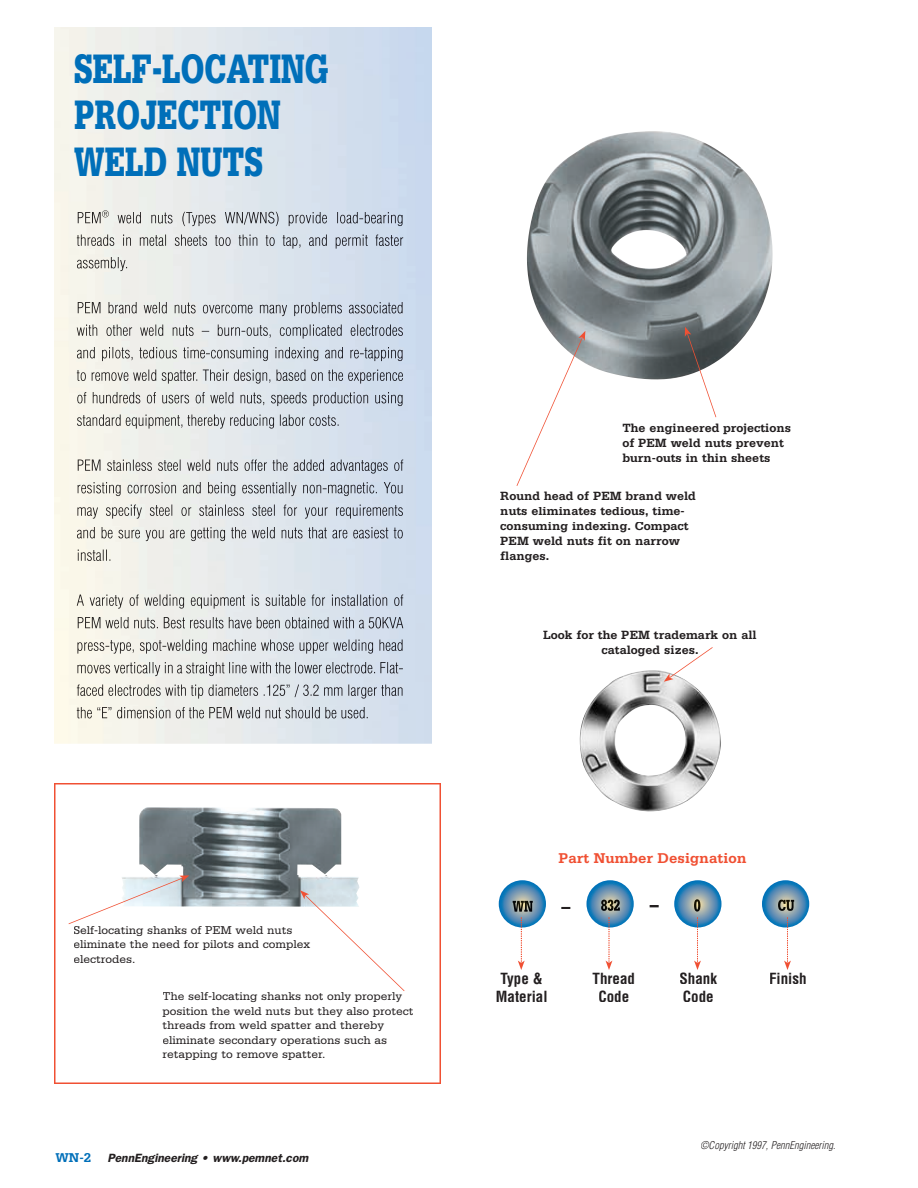
<style>
.page{position:relative;width:918px;height:1188px;background:#fff}
.page>*{position:absolute;margin:0;border:0;box-sizing:border-box;transform-origin:0 0}
.t1{font:900 43.5px/46.5px "Serifa";color:#006fb9;scale:.7 1}
.t2{font:900 18px "Serifa";color:#231f20}
.t3{font:700 condensed 15px/18px "Helvetica";color:#231f20;text-align:center}
.t4{font:700 15px "Serifa";color:#f05033}
.t5{font:700 13.5px "Serifa";color:#006fb9}
.t6{font:700 12.6px/15px "Serifa";color:#231f20}
.t7{font:12px/14.4px "Serifa";color:#231f20}
.t8{font:italic 600 12px "Franklin Gothic";color:#231f20}
.t9{font:italic 300 condensed 10.5px "Helvetica";color:#231f20}
</style>
<div class="page">
<img style="left:78px;top:212px;width:23px;height:11px">
<svg style="left:102px;top:210px;width:7px;height:7px"></svg>
<img style="left:109px;top:212px;width:295px;height:14px">
<img style="left:77px;top:234px;width:327px;height:15px">
<img style="left:77px;top:257px;width:50px;height:14px">
<img style="left:78px;top:302px;width:326px;height:14px">
<img style="left:77px;top:325px;width:327px;height:14px">
<img style="left:77px;top:347px;width:327px;height:14px">
<img style="left:77px;top:370px;width:327px;height:14px">
<img style="left:77px;top:392px;width:327px;height:14px">
<img style="left:77px;top:415px;width:262px;height:14px">
<img style="left:78px;top:459px;width:326px;height:15px">
<img style="left:78px;top:482px;width:326px;height:14px">
<img style="left:77px;top:504px;width:327px;height:15px">
<img style="left:77px;top:527px;width:327px;height:14px">
<img style="left:78px;top:550px;width:32px;height:11px">
<img style="left:77px;top:594px;width:327px;height:15px">
<img style="left:78px;top:617px;width:326px;height:11px">
<img style="left:77px;top:640px;width:327px;height:14px">
<img style="left:77px;top:662px;width:326px;height:14px">
<img style="left:77px;top:685px;width:327px;height:14px">
<img style="left:77px;top:707px;width:291px;height:11px">
<svg style="left:499px;top:880px;width:47px;height:90px"></svg>
<svg style="left:586px;top:880px;width:48px;height:90px"></svg>
<svg style="left:674px;top:880px;width:47px;height:90px"></svg>
<svg style="left:762px;top:880px;width:47px;height:90px"></svg>
<svg style="left:54px;top:783px;width:387px;height:301px"></svg>
<img style="left:527px;top:131px;width:246px;height:248px">
<svg style="left:685px;top:327px;width:31px;height:90px"></svg>
<svg style="left:517px;top:331px;width:68px;height:155px"></svg>
<img style="left:580px;top:670px;width:141px;height:141px">
<svg style="left:664px;top:647px;width:49px;height:35px"></svg>
<svg style="left:69px;top:875px;width:120px;height:49px"></svg>
<svg style="left:300px;top:890px;width:105px;height:101px"></svg>
<h1 class="t1" style="left:74px;top:44px;width:365px">SELF-LOCATING<br>PROJECTION<br>WELD NUTS</h1>
<p class="t7" style="left:74px;top:923px;width:238px">Self-locating shanks of PEM weld nuts eliminate the need for pilots and complex electrodes.</p>
<p class="t7" style="left:163px;top:989px;width:253px">The self-locating shanks not only properly position the weld nuts but they also protect threads from weld spatter and thereby eliminate secondary operations such as retapping to remove spatter.</p>
<p class="t5" style="left:56px;top:1150px;width:38px">WN-2</p>
<p class="t8" style="left:107px;top:1151px;width:203px">PennEngineering • www.pemnet.com</p>
<p class="t6" style="left:622px;top:420px;width:170px">The engineered projections of PEM weld nuts prevent burn-outs in thin sheets</p>
<p class="t6" style="left:500px;top:489px;width:197px">Round head of PEM brand weld nuts eliminates tedious, time&shy;consuming indexing. Compact<br>PEM weld nuts fit on narrow flanges.</p>
<p class="t6" style="left:543px;top:627px;width:215px;text-align:center">Look for the PEM trademark on all cataloged sizes.</p>
<p class="t4" style="left:558px;top:849px;width:190px">Part Number Designation</p>
<h2 class="t2" style="left:562px;top:896px;width:10px">–</h2>
<h2 class="t2" style="left:650px;top:895px;width:10px">–</h2>
<p class="t3" style="left:496px;top:969px;width:53px">Type &amp;<br>Material</p>
<p class="t3" style="left:593px;top:969px;width:44px">Thread<br>Code</p>
<p class="t3" style="left:680px;top:969px;width:39px;text-align:left">Shank<br>Code</p>
<p class="t3" style="left:769px;top:969px;width:39px">Finish</p>
<p class="t9" style="left:700px;top:1139px;width:137px">©Copyright 1997, PennEngineering.</p>
</div>
